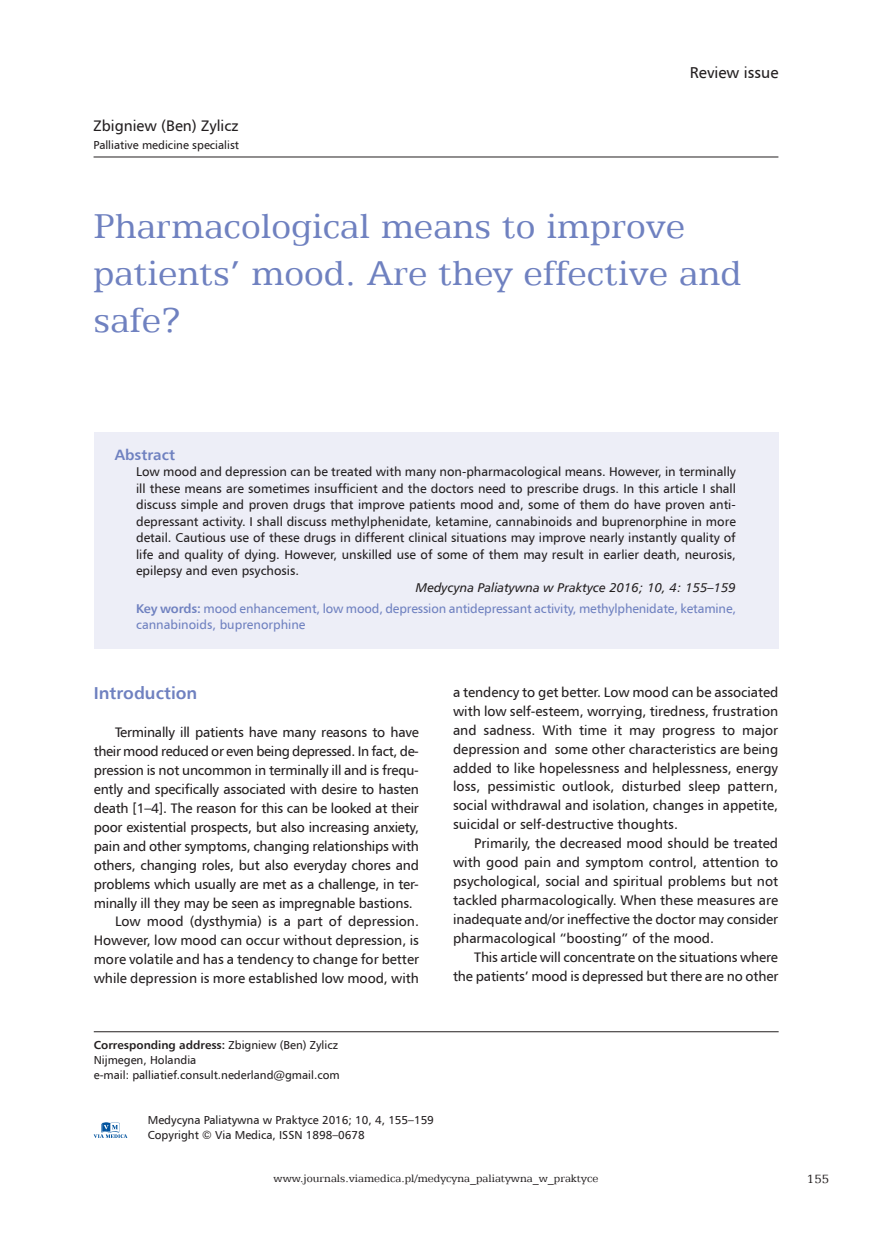
<style>
.page{position:relative;width:872px;height:1234px;background:#fff}
.page>*{position:absolute;margin:0;border:0;box-sizing:border-box;transform-origin:0 0}
.Tytuł_artykułu_-_pol{font:39px/46.8px "Egyptian 505 EU";color:#6f81c0}
.Śródtytuł_1{font:700 17.25px "Humnst 777 EU";color:#6f81c0}
.t1{font:15.75px "Humnst 777 EU";color:#231f20}
.Autor{font:15.3px "Humnst 777 EU";color:#231f20}
.Streszczenie_-_śródt{font:700 15px "Humnst 777 EU";color:#6f81c0}
.Tekst{font:13.8px/18.9px "Humnst 777 EU";letter-spacing:-.01em;color:#231f20;text-align:justify}
.t2{font:13.5px "Egyptian 505 EU";color:#231f20}
.Streszczenie_-_tekst{font:12.75px/16.5px "Humnst 777 EU";color:#231f20;text-align:justify}
.Streszcz_-_slowa_klu{font:12.75px/16.5px "Humnst 777 EU";letter-spacing:-.01em;color:#6f81c0}
.Streszczenie_dane{font:italic 12.75px "Humnst 777 EU";color:#231f20}
.t3{font:12px "Egyptian 505 EU";color:#231f20}
.Adres_do_koresponden{font:11.55px/15px "Humnst 777 EU";color:#231f20}
.Klinika{font:11.55px "Humnst 777 EU";color:#231f20}
.s1{font-weight:700}
</style>
<div class="page">
<div style="left:94px;top:432px;width:684px;height:216px;background:#edeef7"></div>
<hr style="left:94px;top:157px;width:684px;height:1px;background:#231f20">
<hr style="left:94px;top:1031px;width:684px;height:1px;background:#231f20">
<svg style="left:94px;top:1122px;width:33px;height:15px"></svg>
<p class="Autor" style="left:94px;top:116px;width:147px">Zbigniew (Ben) Zylicz</p>
<p class="Klinika" style="left:94px;top:137px;width:147px">Palliative medicine specialist</p>
<p class="t1" style="left:690px;top:63px;width:90px">Review issue</p>
<p class="Tytuł_artykułu_-_pol" style="left:94px;top:202px;width:649px">Pharmacological means to improve patients’ mood. Are they effective and safe?</p>
<p class="Streszczenie_-_śródt" style="left:115px;top:445px;width:62px">Abstract</p>
<p class="Streszczenie_-_tekst" style="left:136px;top:463px;width:601px">Low mood and depression can be treated with many non-pharmacological means. However, in terminally ill these means are sometimes insufficient and the doctors need to prescribe drugs. In this article I shall discuss simple and proven drugs that improve patients mood and, some of them do have proven anti&shy;depressant activity. I shall discuss methylphenidate, ketamine, cannabinoids and buprenorphine in more detail. Cautious use of these drugs in different clinical situations may improve nearly instantly quality of life and quality of dying. However, unskilled use of some of them may result in earlier death, neurosis, epilepsy and even psychosis.</p>
<p class="Streszczenie_dane" style="left:416px;top:579px;width:321px">Medycyna Paliatywna w Praktyce 2016; 10, 4: 155–159</p>
<p class="Streszcz_-_slowa_klu" style="left:136px;top:599px;width:601px"><span class="s1">Key words:</span> mood enhancement, low mood, depression antidepressant activity, methylphenidate, ketamine, cannabinoids, buprenorphine</p>
<p class="Śródtytuł_1" style="left:94px;top:682px;width:105px">Introduction</p>
<p class="Tekst" style="left:94px;top:722px;width:327px;text-indent:21px">Terminally ill patients have many reasons to have their mood reduced or even being depressed. In fact, de&shy;pression is not uncommon in terminally ill and is frequ&shy;ently and specifically associated with desire to hasten death [1–4]. The reason for this can be looked at their poor existential prospects, but also increasing anxiety, pain and other symptoms, changing relationships with others, changing roles, but also everyday chores and problems which usually are met as a challenge, in ter&shy;minally ill they may be seen as impregnable bastions.</p>
<p class="Tekst" style="left:94px;top:911px;width:327px;text-indent:21px">Low mood (dysthymia) is a part of depression.<br>However, low mood can occur without depression, is more volatile and has a tendency to change for better while depression is more established low mood, with</p>
<p class="Tekst" style="left:453px;top:682px;width:327px">a tendency to get better. Low mood can be associated with low self-esteem, worrying, tiredness, frustration and sadness. With time it may progress to major depression and some other characteristics are being added to like hopelessness and helplessness, energy loss, pessimistic outlook, disturbed sleep pattern, social withdrawal and isolation, changes in appetite, suicidal or self-destructive thoughts.</p>
<p class="Tekst" style="left:453px;top:833px;width:327px;text-indent:21px">Primarily, the decreased mood should be treated with good pain and symptom control, attention to psychological, social and spiritual problems but not tackled pharmacologically. When these measures are inadequate and/or ineffective the doctor may consider pharmacological “boosting” of the mood.</p>
<p class="Tekst" style="left:453px;top:946px;width:327px;text-align:right">This article will concentrate on the situations where the patients’ mood is depressed but there are no other</p>
<p class="Adres_do_koresponden" style="left:94px;top:1036px;width:247px"><span class="s1">Corresponding address:</span> Zbigniew (Ben) Zylicz<br>Nijmegen, Holandia<br>e-mail: palliatief.consult.nederland@gmail.com</p>
<p class="Adres_do_koresponden" style="left:148px;top:1111px;width:288px">Medycyna Paliatywna w Praktyce 2016; 10, 4, 155–159<br>Copyright © Via Medica, ISSN 1898–0678</p>
<p class="t3" style="left:274px;top:1170px;width:326px">www.journals.viamedica.pl/medycyna_paliatywna_w_praktyce</p>
<p class="t2" style="left:807px;top:1170px;width:24px">155</p>
</div>
